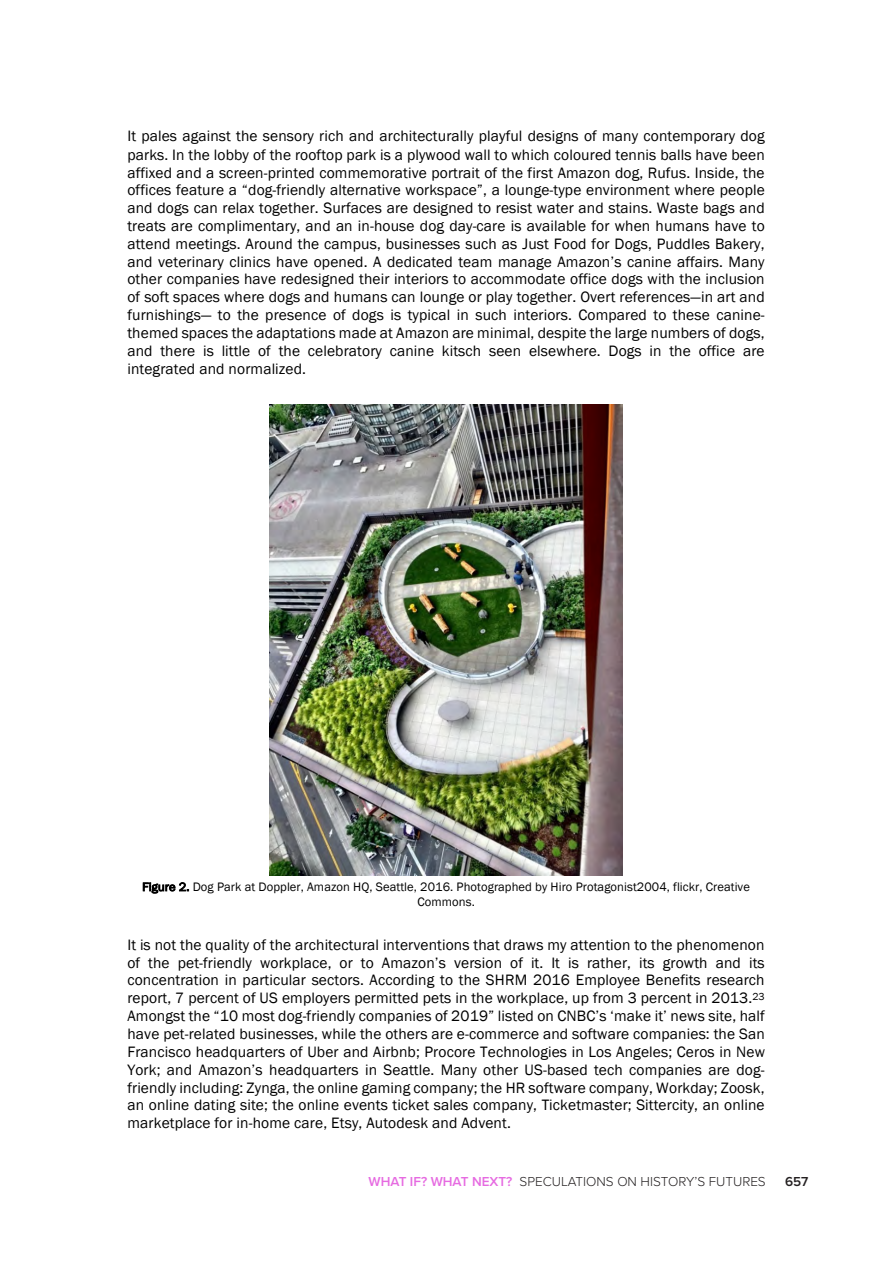
<style>
.page{position:relative;width:893px;height:1263px;background:#fff}
.page>*{position:absolute;margin:0;border:0;box-sizing:border-box;transform-origin:0 0}
.t1{font:15.45px/17.9px "Franklin Gothic";letter-spacing:.01em;color:#000;text-align:justify}
.t2{font:300 13.5px "Proxima Nova";color:#231f20}
.t3{font:600 13.5px "Proxima Nova";color:#231f20}
.t4{font:12.6px/14.7px "Franklin Gothic";letter-spacing:.005em;color:#000;text-align:center}
.s1{font-size:12.3px}
.s2{font-weight:600;color:#e66be1}
</style>
<div class="page">
<img style="left:270px;top:405px;width:352px;height:470px">
<p class="t1" style="left:127px;top:128px;width:639px">It pales against the sensory rich and architecturally playful designs of many contemporary dog parks. In the lobby of the rooftop park is a plywood wall to which coloured tennis balls have been affixed and a screen-printed commemorative portrait of the first Amazon dog, Rufus. Inside, the offices feature a “dog-friendly alternative workspace”, a lounge-type environment where people and dogs can relax together. Surfaces are designed to resist water and stains. Waste bags and treats are complimentary, and an in-house dog day-care is available for when humans have to attend meetings. Around the campus, businesses such as Just Food for Dogs, Puddles Bakery, and veterinary clinics have opened. A dedicated team manage Amazon’s canine affairs. Many other companies have redesigned their interiors to accommodate office dogs with the inclusion of soft spaces where dogs and humans can lounge or play together. Overt references—in art and furnishings— to the presence of dogs is typical in such interiors. Compared to these canine&shy;themed spaces the adaptations made at Amazon are minimal, despite the large numbers of dogs, and there is little of the celebratory canine kitsch seen elsewhere. Dogs in the office are integrated and normalized.</p>
<p class="t4" style="left:142px;top:880px;width:609px"><span class="s1">Figure 2.</span> Dog Park at Doppler, Amazon HQ, Seattle, 2016. Photographed by Hiro Protagonist2004, flickr, Creative<br>Commons.</p>
<p class="t1" style="left:127px;top:936px;width:639px">It is not the quality of the architectural interventions that draws my attention to the phenomenon of the pet-friendly workplace, or to Amazon’s version of it. It is rather, its growth and its concentration in particular sectors. According to the SHRM 2016 Employee Benefits research report, 7 percent of US employers permitted pets in the workplace, up from 3 percent in 2013.<sup>23<br></sup>Amongst the “10 most dog-friendly companies of 2019” listed on CNBC’s ‘make it’ news site, half have pet-related businesses, while the others are e-commerce and software companies: the San Francisco headquarters of Uber and Airbnb; Procore Technologies in Los Angeles; Ceros in New York; and Amazon’s headquarters in Seattle. Many other US-based tech companies are dog&shy;friendly including: Zynga, the online gaming company; the HR software company, Workday; Zoosk, an online dating site; the online events ticket sales company, Ticketmaster; Sittercity, an online marketplace for in-home care, Etsy, Autodesk and Advent.</p>
<p class="t2" style="left:368px;top:1172px;width:399px"><span class="s2">WHAT IF? WHAT NEXT?</span> SPECULATIONS ON HISTORY’S FUTURES</p>
<p class="t3" style="left:785px;top:1172px;width:25px">657</p>
</div>
